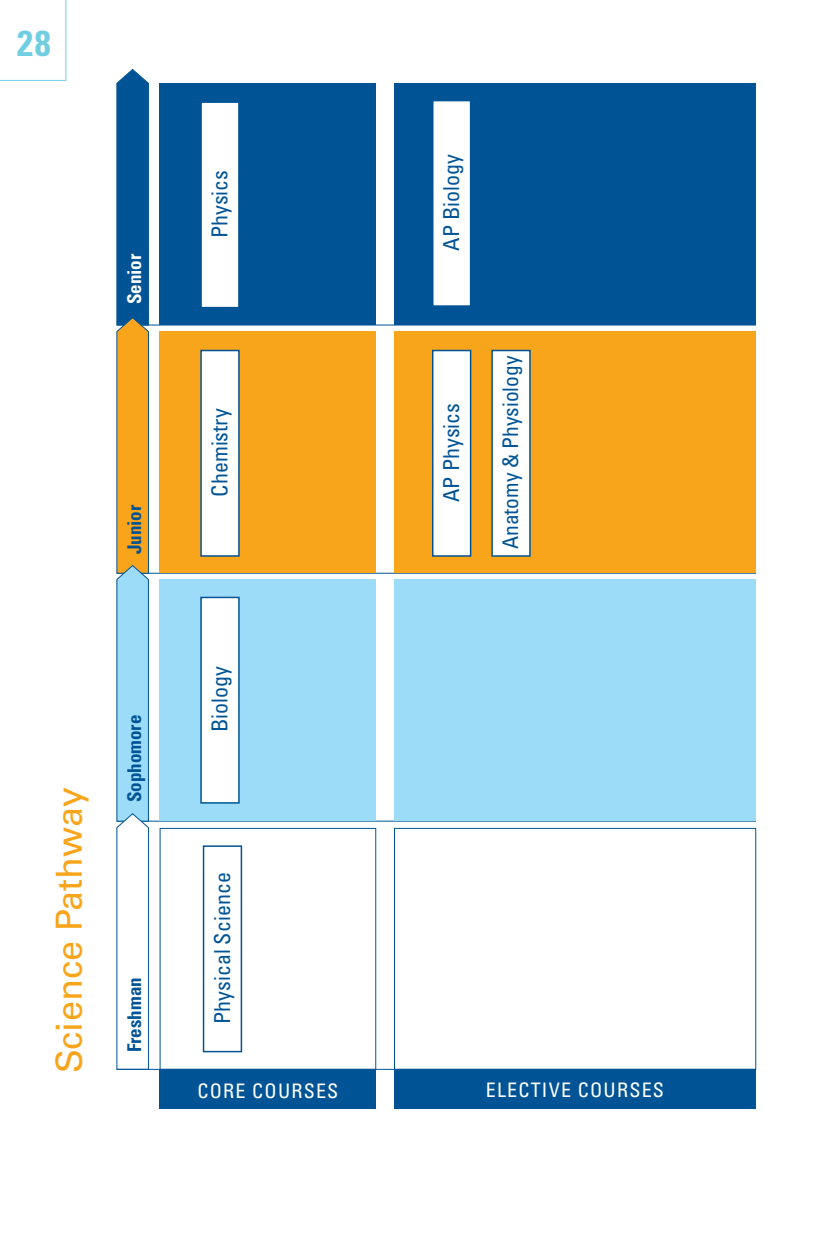
<style>
.page{position:relative;width:828px;height:1260px;background:#fff}
.page>*{position:absolute;margin:0;border:0;box-sizing:border-box;transform-origin:0 0}
.t1{font:36px "Univers LT Std";color:#f9a51b}
.t2{font:700 condensed 36px "Univers LT Std";color:#71cee1}
.t3{font:condensed 22px "Univers LT Std";color:#005495}
.t4{font:condensed 21.6px "Univers LT Std";color:#005495}
.t5{font:condensed 20px "Univers LT Std";letter-spacing:.06em;color:#fff}
.t6{font:700 condensed 19px "Univers LT Std";color:#005495}
.t7{font:700 condensed 19px "Univers LT Std";color:#fff}
</style>
<div class="page">
<hr style="left:117px;top:325px;width:639px;height:1px;background:#005495">
<hr style="left:117px;top:573px;width:639px;height:1px;background:#005495">
<hr style="left:117px;top:821px;width:639px;height:1px;background:#005495">
<svg style="left:116px;top:69px;width:33px;height:1001px"></svg>
<div style="left:160px;top:579px;width:216px;height:242px;background:#9cdcf8"></div>
<div style="left:394px;top:828px;width:362px;height:242px;background:#fff;border:1px solid #005495"></div>
<div style="left:394px;top:579px;width:362px;height:242px;background:#9cdcf8"></div>
<div style="left:394px;top:1069px;width:362px;height:40px;background:#005495"></div>
<div style="left:160px;top:332px;width:216px;height:241px;background:#f9a51b"></div>
<div style="left:394px;top:332px;width:362px;height:241px;background:#f9a51b"></div>
<div style="left:160px;top:83px;width:216px;height:242px;background:#005495"></div>
<div style="left:394px;top:83px;width:362px;height:242px;background:#005495"></div>
<hr style="left:117px;top:1069px;width:639px;height:1px;background:#005495">
<div style="left:200px;top:101px;width:40px;height:207px;background:#fff;border:2px solid #005495"></div>
<div style="left:203px;top:845px;width:39px;height:207px;background:#fff;border:2px solid #005495"></div>
<div style="left:432px;top:100px;width:39px;height:207px;background:#fff;border:2px solid #005495"></div>
<div style="left:432px;top:350px;width:39px;height:207px;background:#fff;border:2px solid #005495"></div>
<div style="left:491px;top:350px;width:40px;height:207px;background:#fff;border:2px solid #005495"></div>
<div style="left:200px;top:597px;width:40px;height:207px;background:#fff;border:2px solid #005495"></div>
<div style="left:200px;top:350px;width:40px;height:207px;background:#fff;border:2px solid #005495"></div>
<div style="left:160px;top:1069px;width:216px;height:40px;background:#005495"></div>
<svg style="left:0;top:0;width:66px;height:81px"></svg>
<h1 class="t2" style="left:17px;top:21px;width:35px">28</h1>
<p class="t7" style="left:123px;top:304px;width:52px;rotate:-90deg">Senior</p>
<p class="t6" style="left:123px;top:554px;width:51px;rotate:-90deg">Junior</p>
<h1 class="t1" style="left:48px;top:1073px;width:287px;rotate:-90deg">Science Pathway</h1>
<p class="t6" style="left:123px;top:802px;width:89px;rotate:-90deg">Sophomore</p>
<p class="t6" style="left:123px;top:1052px;width:76px;rotate:-90deg">Freshman</p>
<p class="t3" style="left:206px;top:238px;width:70px;rotate:-90deg">Physics</p>
<p class="t3" style="left:206px;top:497px;width:89px;rotate:-90deg">Chemistry</p>
<p class="t3" style="left:206px;top:732px;width:67px;rotate:-90deg">Biology</p>
<p class="t3" style="left:208px;top:1024px;width:153px;rotate:-90deg">Physical Science</p>
<p class="t5" style="left:197px;top:1078px;width:143px">CORE COURSES</p>
<p class="t3" style="left:438px;top:251px;width:98px;rotate:-90deg">AP Biology</p>
<p class="t3" style="left:438px;top:502px;width:100px;rotate:-90deg">AP Physics</p>
<p class="t4" style="left:497px;top:549px;width:195px;rotate:-90deg">Anatomy &amp; Physiology</p>
<p class="t5" style="left:486px;top:1077px;width:180px">ELECTIVE COURSES</p>
</div>
